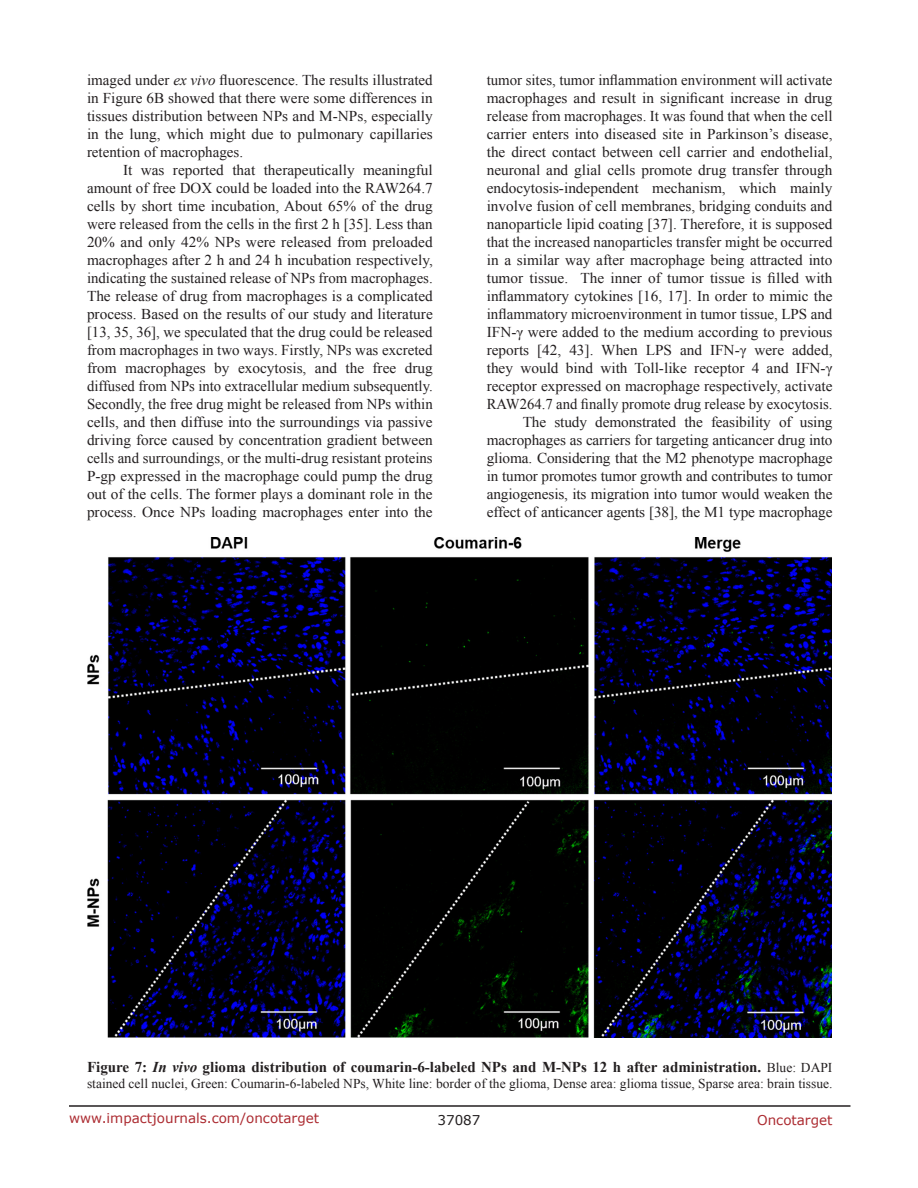
<style>
.page{position:relative;width:918px;height:1188px;background:#fff}
.page>*{position:absolute;margin:0;border:0;box-sizing:border-box;transform-origin:0 0}
.t1{font:15px/18px "Times New Roman";color:#231f20;text-align:justify}
.t2{font:700 15px "Times New Roman";color:#231f20}
.t3{font:13.5px "Times New Roman";color:#231f20}
.t4{font:13.5px "Verdana";color:#ac2b31}
.t5{font:13.5px "Verdana";color:#231f20}
.s1{font-style:italic}
.s2{font-weight:400;font-size:13.5px}
</style>
<div class="page">
<hr style="left:69px;top:1105px;width:781px;height:2px;background:#231f20">
<img style="left:88px;top:537px;width:744px;height:500px">
<p class="t1" style="left:87px;top:71px;width:347px">imaged under <span class="s1">ex vivo</span> fluorescence. The results illustrated in Figure 6B showed that there were some differences in tissues distribution between NPs and M-NPs, especially in the lung, which might due to pulmonary capillaries retention of macrophages.</p>
<p class="t1" style="left:87px;top:161px;width:347px;text-indent:36px">It was reported that therapeutically meaningful amount of free DOX could be loaded into the RAW264.7 cells by short time incubation, About 65% of the drug were released from the cells in the first 2 h [35]. Less than 20% and only 42% NPs were released from preloaded macrophages after 2 h and 24 h incubation respectively, indicating the sustained release of NPs from macrophages.<br>The release of drug from macrophages is a complicated process. Based on the results of our study and literature [13, 35, 36], we speculated that the drug could be released from macrophages in two ways. Firstly, NPs was excreted from macrophages by exocytosis, and the free drug diffused from NPs into extracellular medium subsequently.<br>Secondly, the free drug might be released from NPs within cells, and then diffuse into the surroundings via passive driving force caused by concentration gradient between cells and surroundings, or the multi-drug resistant proteins P-gp expressed in the macrophage could pump the drug out of the cells. The former plays a dominant role in the process. Once NPs loading macrophages enter into the</p>
<p class="t1" style="left:487px;top:71px;width:347px;text-align:right">tumor sites, tumor inflammation environment will activate macrophages and result in significant increase in drug release from macrophages. It was found that when the cell carrier enters into diseased site in Parkinson’s disease, the direct contact between cell carrier and endothelial, neuronal and glial cells promote drug transfer through endocytosis-independent mechanism, which mainly involve fusion of cell membranes, bridging conduits and nanoparticle lipid coating [37]. Therefore, it is supposed that the increased nanoparticles transfer might be occurred in a similar way after macrophage being attracted into tumor tissue. The inner of tumor tissue is filled with inflammatory cytokines [16, 17]. In order to mimic the inflammatory microenvironment in tumor tissue, LPS and IFN-γ were added to the medium according to previous reports [42, 43]. When LPS and IFN-γ were added, they would bind with Toll-like receptor 4 and IFN-γ receptor expressed on macrophage respectively, activate RAW264.7 and finally promote drug release by exocytosis.<br>The study demonstrated the feasibility of using macrophages as carriers for targeting anticancer drug into glioma. Considering that the M2 phenotype macrophage in tumor promotes tumor growth and contributes to tumor angiogenesis, its migration into tumor would weaken the effect of anticancer agents [38], the M1 type macrophage</p>
<p class="t2" style="left:87px;top:1056px;width:747px">Figure 7: <span class="s1">In vivo</span> glioma distribution of coumarin-6-labeled NPs and M-NPs 12 h after administration. <span class="s2">Blue: DAPI</span></p>
<p class="t3" style="left:87px;top:1074px;width:747px">stained cell nuclei, Green: Coumarin-6-labeled NPs, White line: border of the glioma, Dense area: glioma tissue, Sparse area: brain tissue.</p>
<p class="t4" style="left:69px;top:1109px;width:252px">www.impactjournals.com/oncotarget</p>
<p class="t5" style="left:438px;top:1111px;width:44px">37087</p>
<p class="t4" style="left:757px;top:1111px;width:77px">Oncotarget</p>
</div>
